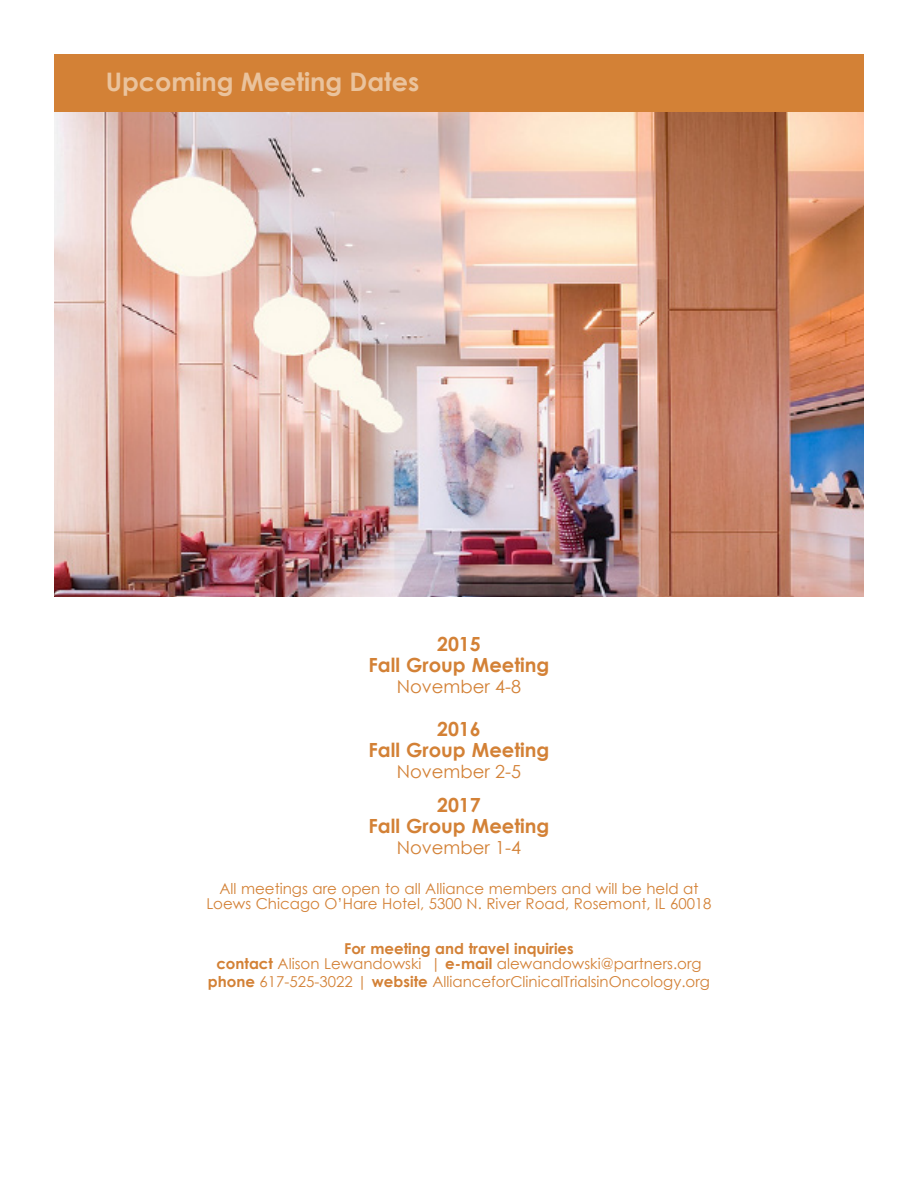
<style>
.page{position:relative;width:918px;height:1188px;background:#fff}
.page>*{position:absolute;margin:0;border:0;box-sizing:border-box;transform-origin:0 0}
.Head_2{font:700 25.5px "Century Gothic";color:#eac39d}
.Times_10{font:700 19.5px "Century Gothic";color:#d38136}
.Times_10-2{font:18px "Century Gothic";color:#d38136}
.Times_10-3{font:15px "Century Gothic";color:#d38136}
.Times_10-4{font:700 15px "Century Gothic";color:#d38136}
.s1{font-weight:700}
</style>
<div class="page">
<img style="left:54px;top:111px;width:810px;height:486px">
<div style="left:54px;top:54px;width:810px;height:57px;background:#d38136"></div>
<p class="Head_2" style="left:106px;top:66px;width:315px">Upcoming Meeting Dates</p>
<p class="Times_10" style="left:437px;top:631px;width:45px">2015</p>
<p class="Times_10" style="left:369px;top:653px;width:182px">Fall Group Meeting</p>
<p class="Times_10-2" style="left:397px;top:676px;width:126px">November 4-8</p>
<p class="Times_10" style="left:437px;top:716px;width:45px">2016</p>
<p class="Times_10" style="left:369px;top:737px;width:182px">Fall Group Meeting</p>
<p class="Times_10-2" style="left:397px;top:761px;width:126px">November 2-5</p>
<p class="Times_10" style="left:437px;top:792px;width:45px">2017</p>
<p class="Times_10" style="left:369px;top:813px;width:182px">Fall Group Meeting</p>
<p class="Times_10-2" style="left:397px;top:837px;width:126px">November 1-4</p>
<p class="Times_10-3" style="left:219px;top:879px;width:481px">All meetings are open to all Alliance members and will be held at</p>
<p class="Times_10-3" style="left:206px;top:894px;width:507px">Loews Chicago O’Hare Hotel, 5300 N. River Road, Rosemont, IL 60018</p>
<p class="Times_10-4" style="left:344px;top:939px;width:231px">For meeting and travel inquiries</p>
<p class="Times_10-3" style="left:216px;top:954px;width:487px"><span class="s1">contact</span> Alison Lewandowski | <span class="s1">e-mail</span> alewandowski@partners.org</p>
<p class="Times_10-3" style="left:208px;top:972px;width:504px"><span class="s1">phone</span> 617-525-3022 | <span class="s1">website</span> AllianceforClinicalTrialsinOncology.org</p>
</div>
